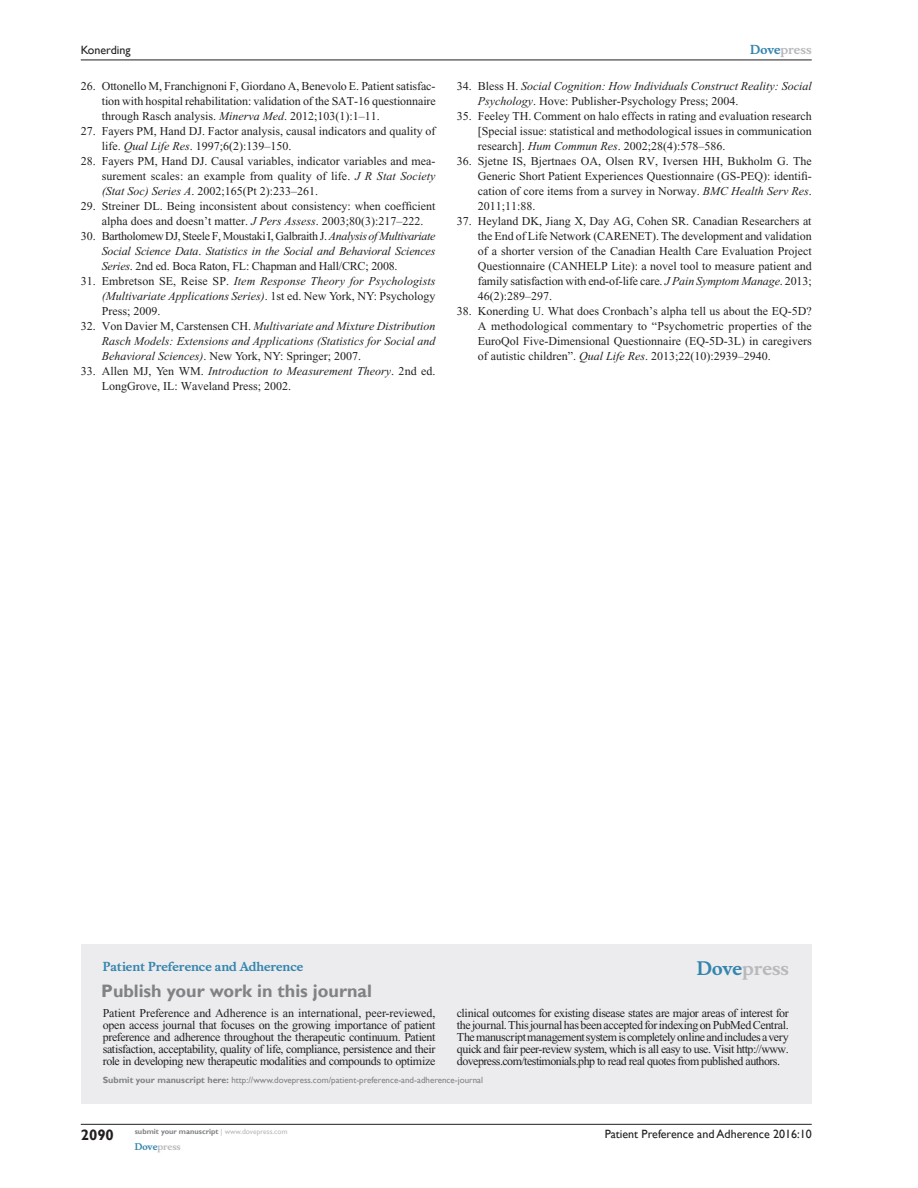
<style>
.page{position:relative;width:918px;height:1188px;background:#fff}
.page>*{position:absolute;margin:0;border:0;box-sizing:border-box;transform-origin:0 0}
.PromBx-H1{font:700 18px "Gill Sans";color:#808285}
.PromBx-Brand{font:700 18px "Musee";color:#b8b9bc}
.t1{font:700 15px "Gill Sans";color:#231f20}
.RefNL2{font:12px/15px "Times New Roman";color:#231f20;text-align:justify}
.PromBx-Tx{font:12px/12px "Times New Roman";letter-spacing:-.045em;color:#231f20;text-align:justify}
.RefNL2-2{font:italic 12px/15px "Times New Roman";color:#231f20;text-align:justify}
.t2{font:12px "Gill Sans";color:#231f20}
.PromBx-JrnlName{font:700 12px "Musee";color:#3485ae}
.t3{font:700 12px "Musee";color:#b8b9bc}
.PromBx-SubmitMssWebA{font:9px "Gill Sans";color:#808285}
.t4{font:700 9px "Musee";color:#b8b9bc}
.t5{font:700 7.5px "Gill Sans";color:#808285}
.s1{font-style:italic}
.s2{font-style:normal}
.s3{color:#3485ae}
.s4{font-weight:700}
.s5{font-weight:400;color:#b8b9bc}
</style>
<div class="page">
<div style="left:81px;top:944px;width:731px;height:159px;background:#ececee"></div>
<hr style="left:81px;top:1124px;width:731px;height:1px;background:#231f20">
<hr style="left:81px;top:60px;width:731px;height:1px;background:#231f20">
<p class="t2" style="left:81px;top:43px;width:51px">Konerding</p>
<p class="RefNL2" style="left:102px;top:79px;width:336px;text-indent:-21px">26. Ottonello M, Franchignoni F, Giordano A, Benevolo E. Patient satisfac&shy;tion with hospital rehabilitation: validation of the SAT-16 questionnaire through Rasch analysis. <span class="s1">Minerva Med</span>. 2012;103(1):1–11.</p>
<p class="RefNL2" style="left:102px;top:124px;width:335px;text-indent:-21px">27. Fayers PM, Hand DJ. Factor analysis, causal indicators and quality of life. <span class="s1">Qual Life Res</span>. 1997;6(2):139–150.</p>
<p class="RefNL2" style="left:102px;top:154px;width:335px;text-indent:-21px">28. Fayers PM, Hand DJ. Causal variables, indicator variables and mea&shy;surement scales: an example from quality of life. <span class="s1">J R Stat Society (Stat Soc) Series A</span>. 2002;165(Pt 2):233–261.</p>
<p class="RefNL2" style="left:102px;top:199px;width:335px;text-indent:-21px">29. Streiner DL. Being inconsistent about consistency: when coefficient alpha does and doesn’t matter. <span class="s1">J Pers Assess</span>. 2003;80(3):217–222.</p>
<p class="RefNL2" style="left:102px;top:229px;width:335px;text-indent:-21px">30. Bartholomew DJ, Steele F, Moustaki I, Galbraith J. <span class="s1">Analysis of Multivariate Social Science Data</span>. <span class="s1">Statistics in the Social and Behavioral Sciences Series</span>. 2nd ed. Boca Raton, FL: Chapman and Hall/CRC; 2008.</p>
<p class="RefNL2-2" style="left:102px;top:274px;width:335px;text-indent:-21px"><span class="s2">31. Embretson SE, Reise SP.</span> Item Response Theory for Psychologists (Multivariate Applications Series)<span class="s2">. 1st ed. New York, NY: Psychology Press; 2009.</span></p>
<p class="RefNL2-2" style="left:102px;top:319px;width:335px;text-indent:-21px"><span class="s2">32. Von Davier M, Carstensen CH.</span> Multivariate and Mixture Distribution Rasch Models: Extensions and Applications (Statistics for Social and Behavioral Sciences)<span class="s2">. New York, NY: Springer; 2007.</span></p>
<p class="RefNL2" style="left:102px;top:364px;width:335px;text-indent:-21px">33. Allen MJ, Yen WM. <span class="s1">Introduction to Measurement Theory</span>. 2nd ed.<br>LongGrove, IL: Waveland Press; 2002.</p>
<p class="t3" style="left:750px;top:43px;width:63px"><span class="s3">Dove</span>press</p>
<p class="RefNL2-2" style="left:478px;top:79px;width:335px;text-indent:-21px"><span class="s2">34. Bless H.</span> Social Cognition: How Individuals Construct Reality: Social<br>Psychology<span class="s2">. Hove: Publisher-Psychology Press; 2004.</span></p>
<p class="RefNL2" style="left:478px;top:109px;width:335px;text-indent:-21px">35. Feeley TH. Comment on halo effects in rating and evaluation research [Special issue: statistical and methodological issues in communication research]. <span class="s1">Hum Commun Res</span>. 2002;28(4):578–586.</p>
<p class="RefNL2" style="left:478px;top:154px;width:336px;text-indent:-21px">36. Sjetne IS, Bjertnaes OA, Olsen RV, Iversen HH, Bukholm G. The Generic Short Patient Experiences Questionnaire (GS-PEQ): identifi&shy;cation of core items from a survey in Norway. <span class="s1">BMC Health Serv Res</span>.<br>2011;11:88.</p>
<p class="RefNL2" style="left:478px;top:214px;width:335px;text-indent:-21px">37. Heyland DK, Jiang X, Day AG, Cohen SR. Canadian Researchers at the End of Life Network (CARENET). The development and validation of a shorter version of the Canadian Health Care Evaluation Project Questionnaire (CANHELP Lite): a novel tool to measure patient and family satisfaction with end-of-life care. <span class="s1">J Pain Symptom Manage</span>. 2013; 46(2):289–297.</p>
<p class="RefNL2" style="left:478px;top:304px;width:336px;text-indent:-21px">38. Konerding U. What does Cronbach’s alpha tell us about the EQ-5D?<br>A methodological commentary to “Psychometric properties of the EuroQol Five-Dimensional Questionnaire (EQ-5D-3L) in caregivers of autistic children”. <span class="s1">Qual Life Res</span>. 2013;22(10):2939–2940.</p>
<p class="PromBx-JrnlName" style="left:103px;top:959px;width:202px">Patient Preference and Adherence</p>
<p class="PromBx-H1" style="left:101px;top:980px;width:272px">Publish your work in this journal</p>
<p class="PromBx-Brand" style="left:697px;top:958px;width:94px"><span class="s3">Dove</span>press</p>
<p class="PromBx-Tx" style="left:103px;top:1007px;width:334px">Patient Preference and Adherence is an international, peer-reviewed, open access journal that focuses on the growing importance of patient preference and adherence throughout the therapeutic continuum. Patient satisfaction, acceptability, quality of life, compliance, persistence and their role in developing new therapeutic modalities and compounds to optimize</p>
<p class="PromBx-Tx" style="left:457px;top:1007px;width:333px">clinical outcomes for existing disease states are major areas of interest for the journal. This journal has been accepted for indexing on PubMed Central.<br>The manuscript management system is completely online and includes a very quick and fair peer-review system, which is all easy to use. Visit http://www. dovepress.com/testimonials.php to read real quotes from published authors.</p>
<p class="PromBx-SubmitMssWebA" style="left:103px;top:1075px;width:382px"><span class="s4">Submit your manuscript here:</span> http://www.dovepress.com/patient-preference-and-adherence-journal</p>
<p class="t1" style="left:81px;top:1126px;width:35px">2090</p>
<p class="t5" style="left:135px;top:1127px;width:154px">submit your manuscript <span class="s5">| www.dovepress.com</span></p>
<p class="t4" style="left:135px;top:1141px;width:48px"><span class="s3">Dove</span>press</p>
<p class="t2" style="left:605px;top:1127px;width:209px">Patient Preference and Adherence 2016:10</p>
</div>
